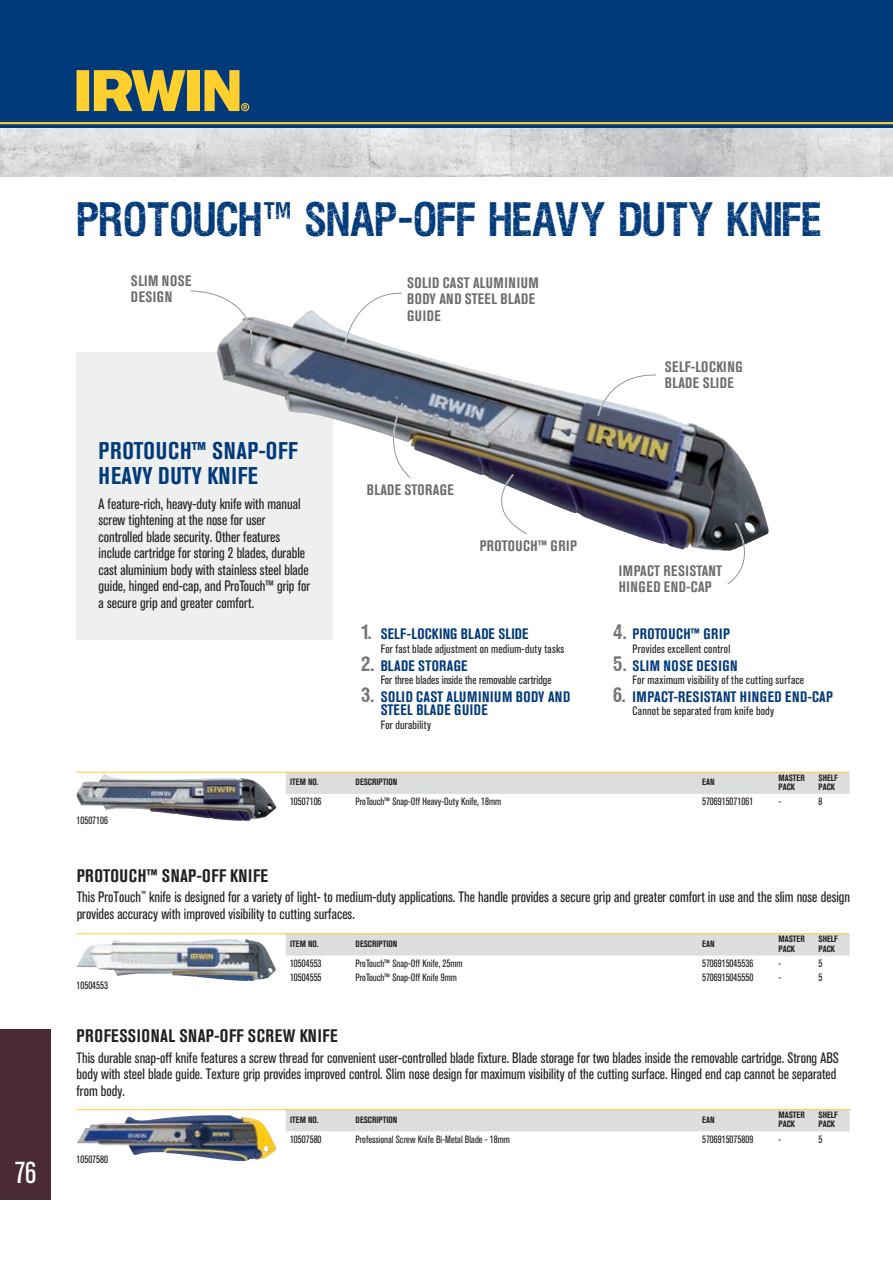
<style>
.page{position:relative;width:893px;height:1263px;background:#fff}
.page>*{position:absolute;margin:0;border:0;box-sizing:border-box;transform-origin:0 0}
.t1{font:45px "Viper IRWIN";letter-spacing:-.01em;color:#013a7a}
.t2{font:condensed 30px "Akzidenz Grotesk BE";color:#fff}
.t3{font:700 condensed 24px/25.5px "Akzidenz Grotesk BE";letter-spacing:.02em;color:#013a7a}
.t4{font:700 condensed 18px "Akzidenz Grotesk BE";letter-spacing:.035em;color:#231f20}
.t5{font:condensed 15px/16.5px "Akzidenz Grotesk BE";color:#231f20}
.t6{font:700 condensed 15px/16.5px "Akzidenz Grotesk BE";letter-spacing:.035em;color:#6c6d70}
.t7{font:700 condensed 15px/13.5px "Akzidenz Grotesk BE";letter-spacing:.035em;color:#013a7a}
.t8{font:700 condensed 15px "Akzidenz Grotesk BE";letter-spacing:.01em;color:#013a7a}
.t9{font:condensed 12.15px "Akzidenz Grotesk BE";letter-spacing:.02em;color:#231f20}
.t10{font:condensed 12px "Akzidenz Grotesk BE";letter-spacing:.015em;color:#231f20}
.t11{font:condensed 10.5px "Akzidenz Grotesk BE";color:#231f20}
.t12{font:700 condensed 9.15px/9.1px "Akzidenz Grotesk BE";color:#231f20}
.s1{font-family:"Viper IRWIN";font-weight:400;font-stretch:normal;font-size:19.5px;color:#6c6d70}
</style>
<div class="page">
<img style="left:0;top:128px;width:893px;height:48px">
<div style="left:0;top:0;width:893px;height:128px;background:#013a7a"></div>
<hr style="left:0;top:122px;width:893px;height:2px;background:#ffcf2d">
<div style="left:0;top:1029px;width:51px;height:170px;background:#4a2b35"></div>
<div style="left:77px;top:70px;width:12px;height:41px;background:#ffcf2d"></div>
<div style="left:187px;top:70px;width:13px;height:41px;background:#ffcf2d"></div>
<svg style="left:94px;top:70px;width:91px;height:41px"></svg>
<svg style="left:204px;top:70px;width:45px;height:41px"></svg>
<div style="left:77px;top:353px;width:256px;height:287px;background:#eeefef"></div>
<img style="left:217px;top:310px;width:552px;height:241px">
<img style="left:77px;top:939px;width:143px;height:36px">
<img style="left:77px;top:1115px;width:200px;height:46px">
<img style="left:77px;top:774px;width:200px;height:47px">
<svg style="left:596px;top:371px;width:61px;height:46px"></svg>
<svg style="left:190px;top:290px;width:64px;height:56px"></svg>
<svg style="left:480px;top:473px;width:49px;height:63px"></svg>
<svg style="left:378px;top:402px;width:34px;height:78px"></svg>
<svg style="left:342px;top:292px;width:61px;height:57px"></svg>
<svg style="left:725px;top:522px;width:35px;height:63px"></svg>
<div style="left:286px;top:772px;width:564px;height:22px;background:#dcdddf"></div>
<div style="left:286px;top:933px;width:564px;height:22px;background:#dcdddf"></div>
<div style="left:286px;top:1110px;width:564px;height:21px;background:#dcdddf"></div>
<hr style="left:77px;top:772px;width:772px;height:1px;background:#ffcf2d">
<hr style="left:77px;top:933px;width:772px;height:1px;background:#ffcf2d">
<hr style="left:77px;top:1109px;width:773px;height:1px;background:#ffcf2d">
<h2 class="t2" style="left:14px;top:1156px;width:23px">76</h2>
<h1 class="t1" style="left:77px;top:188px;width:747px">PROTOUCH™ SNAP-OFF HEAVY DUTY KNIFE</h1>
<p class="t6" style="left:131px;top:272px;width:62px">SLIM NOSE<br>DESIGN</p>
<h3 class="t3" style="left:99px;top:438px;width:201px">PROTOUCH™ SNAP-OFF<br>HEAVY DUTY KNIFE</h3>
<p class="t5" style="left:99px;top:496px;width:213px">A feature-rich, heavy-duty knife with manual screw tightening at the nose for user controlled blade security. Other features include cartridge for storing 2 blades, durable cast aluminium body with stainless steel blade guide, hinged end-cap, and ProTouch™ grip for a secure grip and greater comfort.</p>
<p class="t6" style="left:407px;top:274px;width:133px">SOLID CAST ALUMINIUM<br>BODY AND STEEL BLADE<br>GUIDE</p>
<p class="t6" style="left:665px;top:358px;width:79px">SELF-LOCKING<br>BLADE SLIDE</p>
<p class="t6" style="left:367px;top:481px;width:88px">BLADE STORAGE</p>
<p class="t6" style="left:480px;top:538px;width:99px">PROTOUCH™ GRIP</p>
<p class="t8" style="left:361px;top:625px;width:169px"><span class="s1">1.</span> SELF-LOCKING BLADE SLIDE</p>
<p class="t10" style="left:381px;top:642px;width:185px">For fast blade adjustment on medium-duty tasks</p>
<p class="t7" style="left:361px;top:659px;width:108px"><span class="s1">2.</span> BLADE STORAGE</p>
<p class="t10" style="left:381px;top:673px;width:172px">For three blades inside the removable cartridge</p>
<p class="t7" style="left:381px;top:690px;width:191px;text-indent:-20px"><span class="s1">3.</span> SOLID CAST ALUMINIUM BODY AND<br>STEEL BLADE GUIDE</p>
<p class="t10" style="left:381px;top:718px;width:52px">For durability</p>
<p class="t6" style="left:619px;top:562px;width:105px">IMPACT RESISTANT<br>HINGED END-CAP</p>
<p class="t7" style="left:613px;top:627px;width:118px"><span class="s1">4.</span> PROTOUCH™ GRIP</p>
<p class="t10" style="left:633px;top:642px;width:99px">Provides excellent control</p>
<p class="t7" style="left:613px;top:659px;width:126px"><span class="s1">5.</span> SLIM NOSE DESIGN</p>
<p class="t9" style="left:633px;top:673px;width:173px">For maximum visibility of the cutting surface</p>
<p class="t7" style="left:613px;top:690px;width:221px"><span class="s1">6.</span> IMPACT-RESISTANT HINGED END-CAP</p>
<p class="t9" style="left:633px;top:704px;width:143px">Cannot be separated from knife body</p>
<p class="t11" style="left:77px;top:815px;width:33px">10507106</p>
<p class="t12" style="left:290px;top:778px;width:30px">ITEM NO.</p>
<p class="t12" style="left:356px;top:778px;width:43px">DESCRIPTION</p>
<p class="t12" style="left:702px;top:778px;width:14px">EAN</p>
<p class="t12" style="left:778px;top:773px;width:28px">MASTER<br>PACK</p>
<p class="t12" style="left:818px;top:773px;width:21px">SHELF<br>PACK</p>
<p class="t11" style="left:290px;top:796px;width:33px">10507106</p>
<p class="t11" style="left:355px;top:796px;width:147px">ProTouch™ Snap-Off Heavy-Duty Knife, 18mm</p>
<p class="t11" style="left:702px;top:796px;width:53px">5706915071061</p>
<p class="t11" style="left:778px;top:796px;width:4px">-</p>
<p class="t11" style="left:818px;top:796px;width:5px">8</p>
<p class="t4" style="left:77px;top:865px;width:193px">PROTOUCH™ SNAP-OFF KNIFE</p>
<p class="t5" style="left:77px;top:889px;width:775px">This ProTouch<sup>™</sup> knife is designed for a variety of light- to medium-duty applications. The handle provides a secure grip and greater comfort in use and the slim nose design provides accuracy with improved visibility to cutting surfaces.</p>
<p class="t11" style="left:77px;top:979px;width:33px">10504553</p>
<p class="t12" style="left:290px;top:939px;width:30px">ITEM NO.</p>
<p class="t12" style="left:356px;top:939px;width:43px">DESCRIPTION</p>
<p class="t12" style="left:702px;top:939px;width:14px">EAN</p>
<p class="t12" style="left:778px;top:935px;width:28px">MASTER<br>PACK</p>
<p class="t12" style="left:818px;top:935px;width:21px">SHELF<br>PACK</p>
<p class="t11" style="left:290px;top:957px;width:33px">10504553</p>
<p class="t11" style="left:355px;top:957px;width:109px">ProTouch™ Snap-Off Knife, 25mm</p>
<p class="t11" style="left:702px;top:957px;width:53px">5706915045536</p>
<p class="t11" style="left:778px;top:957px;width:4px">-</p>
<p class="t11" style="left:818px;top:957px;width:5px">5</p>
<p class="t11" style="left:290px;top:972px;width:33px">10504555</p>
<p class="t11" style="left:355px;top:972px;width:103px">ProTouch™ Snap-Off Knife 9mm</p>
<p class="t11" style="left:702px;top:972px;width:53px">5706915045550</p>
<p class="t11" style="left:778px;top:972px;width:4px">-</p>
<p class="t11" style="left:818px;top:972px;width:5px">5</p>
<p class="t4" style="left:77px;top:1025px;width:263px">PROFESSIONAL SNAP-OFF SCREW KNIFE</p>
<p class="t5" style="left:77px;top:1049px;width:764px">This durable snap-off knife features a screw thread for convenient user-controlled blade fixture. Blade storage for two blades inside the removable cartridge. Strong ABS body with steel blade guide. Texture grip provides improved control. Slim nose design for maximum visibility of the cutting surface. Hinged end cap cannot be separated from body.</p>
<p class="t11" style="left:77px;top:1153px;width:33px">10507580</p>
<p class="t12" style="left:290px;top:1115px;width:30px">ITEM NO.</p>
<p class="t12" style="left:356px;top:1115px;width:43px">DESCRIPTION</p>
<p class="t12" style="left:702px;top:1115px;width:14px">EAN</p>
<p class="t12" style="left:778px;top:1110px;width:28px">MASTER<br>PACK</p>
<p class="t12" style="left:818px;top:1110px;width:21px">SHELF<br>PACK</p>
<p class="t11" style="left:290px;top:1133px;width:33px">10507580</p>
<p class="t11" style="left:355px;top:1133px;width:156px">Professional Screw Knife Bi-Metal Blade - 18mm</p>
<p class="t11" style="left:702px;top:1133px;width:53px">5706915075809</p>
<p class="t11" style="left:778px;top:1133px;width:4px">-</p>
<p class="t11" style="left:818px;top:1133px;width:5px">5</p>
</div>
